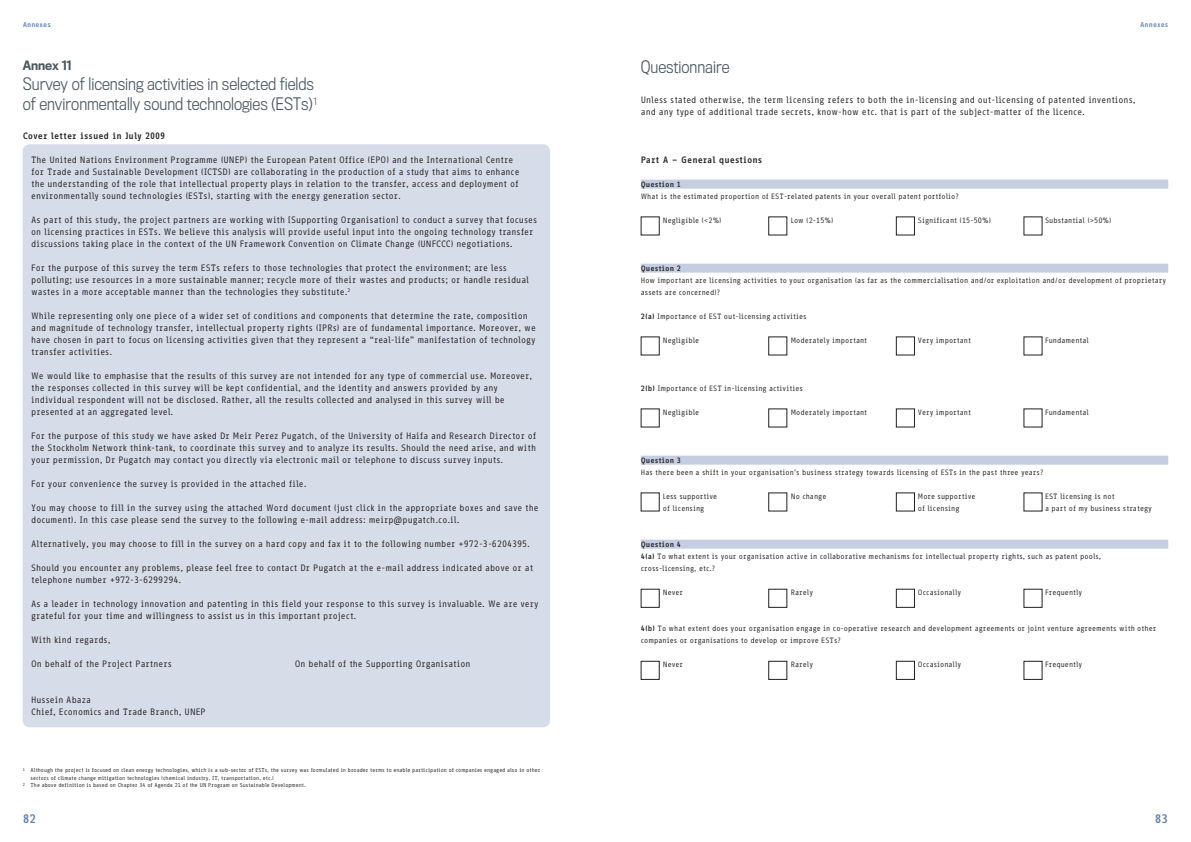
<style>
.page{position:relative;width:1191px;height:842px;background:#fff}
.page>*{position:absolute;margin:0;border:0;box-sizing:border-box;transform-origin:0 0}
.t1{font:300 16px/20px "Titling Gothic FB Narrow";color:#4b575e}
.t2{font:500 12px "Titling Gothic FB Narrow";color:#4b575e}
.t3{font:700 12px "Info Office";color:#5f7fb0}
.t4{font:9px/12px "Info Office";color:#231f20}
.t5{font:700 9px "Info Office";color:#231f20}
.t6{font:7.5px/12px "Info Office";color:#231f20}
.t7{font:700 7.5px "Info Office";color:#231f20}
.t8{font:700 7px "Info Office";color:#5f7fb0}
.t9{font:5.5px "Info Office";color:#231f20}
.s1{font-weight:700}
</style>
<div class="page">
<div style="left:23px;top:144px;width:527px;height:583px;background:#d7dce9;border-radius:7px"></div>
<div style="left:641px;top:180px;width:527px;height:9px;background:#c5cde1"></div>
<div style="left:641px;top:264px;width:527px;height:9px;background:#c5cde1"></div>
<div style="left:641px;top:456px;width:527px;height:9px;background:#c5cde1"></div>
<div style="left:641px;top:540px;width:527px;height:9px;background:#c5cde1"></div>
<div style="left:768px;top:217px;width:19px;height:18px;border:1px solid #231f20"></div>
<div style="left:641px;top:589px;width:18px;height:19px;border:1px solid #231f20"></div>
<div style="left:641px;top:661px;width:18px;height:19px;border:1px solid #231f20"></div>
<div style="left:768px;top:337px;width:19px;height:18px;border:1px solid #231f20"></div>
<div style="left:768px;top:409px;width:19px;height:18px;border:1px solid #231f20"></div>
<div style="left:768px;top:493px;width:19px;height:18px;border:1px solid #231f20"></div>
<div style="left:768px;top:589px;width:19px;height:19px;border:1px solid #231f20"></div>
<div style="left:768px;top:661px;width:19px;height:19px;border:1px solid #231f20"></div>
<div style="left:896px;top:589px;width:18px;height:19px;border:1px solid #231f20"></div>
<div style="left:896px;top:661px;width:18px;height:19px;border:1px solid #231f20"></div>
<div style="left:1023px;top:661px;width:19px;height:19px;border:1px solid #231f20"></div>
<p class="t8" style="left:23px;top:22px;width:30px">Annexes</p>
<p class="t8" style="left:1140px;top:22px;width:30px">Annexes</p>
<h2 class="t2" style="left:23px;top:60px;width:51px">Annex 11</h2>
<h1 class="t1" style="left:23px;top:75px;width:296px">Survey of licensing activities in selected fields of environmentally sound technologies (ESTs)<sup>1</sup></h1>
<p class="t5" style="left:23px;top:133px;width:144px">Cover letter issued in July 2009</p>
<p class="t4" style="left:31px;top:155px;width:490px">The United Nations Environment Programme (UNEP) the European Patent Office (EPO) and the International Centre for Trade and Sustainable Development (ICTSD) are collaborating in the production of a study that aims to enhance the understanding of the role that intellectual property plays in relation to the transfer, access and deployment of environmentally sound technologies (ESTs), starting with the energy generation sector.</p>
<p class="t4" style="left:31px;top:215px;width:507px">As part of this study, the project partners are working with [Supporting Organisation] to conduct a survey that focuses on licensing practices in ESTs. We believe this analysis will provide useful input into the ongoing technology transfer discussions taking place in the context of the UN Framework Convention on Climate Change (UNFCCC) negotiations.</p>
<p class="t4" style="left:31px;top:263px;width:499px">For the purpose of this survey the term ESTs refers to those technologies that protect the environment; are less polluting; use resources in a more sustainable manner; recycle more of their wastes and products; or handle residual wastes in a more acceptable manner than the technologies they substitute.<sup>2</sup></p>
<p class="t4" style="left:31px;top:311px;width:506px">While representing only one piece of a wider set of conditions and components that determine the rate, composition and magnitude of technology transfer, intellectual property rights (IPRs) are of fundamental importance. Moreover, we have chosen in part to focus on licensing activities given that they represent a “real-life” manifestation of technology transfer activities.</p>
<p class="t4" style="left:31px;top:371px;width:502px">We would like to emphasise that the results of this survey are not intended for any type of commercial use. Moreover, the responses collected in this survey will be kept confidential, and the identity and answers provided by any individual respondent will not be disclosed. Rather, all the results collected and analysed in this survey will be presented at an aggregated level.</p>
<p class="t4" style="left:31px;top:431px;width:507px;text-align:justify">For the purpose of this study we have asked Dr Meir Perez Pugatch, of the University of Haifa and Research Director of the Stockholm Network think-tank, to coordinate this survey and to analyze its results. Should the need arise, and with your permission, Dr Pugatch may contact you directly via electronic mail or telephone to discuss survey inputs.</p>
<p class="t4" style="left:31px;top:479px;width:277px">For your convenience the survey is provided in the attached file.</p>
<p class="t4" style="left:31px;top:503px;width:509px">You may choose to fill in the survey using the attached Word document (just click in the appropriate boxes and save the document). In this case please send the survey to the following e-mail address: meirp@pugatch.co.il.</p>
<p class="t4" style="left:31px;top:539px;width:500px">Alternatively, you may choose to fill in the survey on a hard copy and fax it to the following number +972-3-6204395.</p>
<p class="t4" style="left:31px;top:563px;width:503px">Should you encounter any problems, please feel free to contact Dr Pugatch at the e-mail address indicated above or at telephone number +972-3-6299294.</p>
<p class="t4" style="left:31px;top:599px;width:509px">As a leader in technology innovation and patenting in this field your response to this survey is invaluable. We are very grateful for your time and willingness to assist us in this important project.</p>
<p class="t4" style="left:31px;top:635px;width:81px">With kind regards,</p>
<p class="t4" style="left:31px;top:659px;width:142px">On behalf of the Project Partners</p>
<p class="t4" style="left:295px;top:659px;width:177px">On behalf of the Supporting Organisation</p>
<p class="t4" style="left:31px;top:695px;width:176px">Hussein Abaza<br>Chief, Economics and Trade Branch, UNEP</p>
<h1 class="t1" style="left:641px;top:58px;width:90px">Questionnaire</h1>
<p class="t4" style="left:641px;top:95px;width:496px">Unless stated otherwise, the term licensing refers to both the in-licensing and out-licensing of patented inventions, and any type of additional trade secrets, know-how etc. that is part of the subject-matter of the licence.</p>
<p class="t5" style="left:641px;top:157px;width:123px">Part A – General questions</p>
<p class="t7" style="left:641px;top:182px;width:42px">Question 1</p>
<p class="t6" style="left:641px;top:191px;width:319px">What is the estimated proportion of EST-related patents in your overall patent portfolio?</p>
<p class="t6" style="left:663px;top:215px;width:60px">Negligible (&lt;2%)</p>
<p class="t6" style="left:791px;top:215px;width:44px">Low (2-15%)</p>
<p class="t6" style="left:918px;top:215px;width:75px">Significant (15-50%)</p>
<p class="t6" style="left:1045px;top:215px;width:68px">Substantial (&gt;50%)</p>
<p class="t7" style="left:641px;top:266px;width:42px">Question 2</p>
<p class="t6" style="left:641px;top:275px;width:527px">How important are licensing activities to your organisation (as far as the commercialisation and/or exploitation and/or development of proprietary assets are concerned)?</p>
<p class="t6" style="left:641px;top:311px;width:167px"><span class="s1">2(a)</span> Importance of EST out-licensing activities</p>
<p class="t6" style="left:663px;top:335px;width:38px">Negligible</p>
<p class="t6" style="left:791px;top:335px;width:78px">Moderately important</p>
<p class="t6" style="left:918px;top:335px;width:55px">Very important</p>
<p class="t6" style="left:1045px;top:335px;width:45px">Fundamental</p>
<p class="t6" style="left:641px;top:383px;width:163px"><span class="s1">2(b)</span> Importance of EST in-licensing activities</p>
<p class="t6" style="left:663px;top:407px;width:38px">Negligible</p>
<p class="t6" style="left:791px;top:407px;width:78px">Moderately important</p>
<p class="t6" style="left:918px;top:407px;width:55px">Very important</p>
<p class="t6" style="left:1045px;top:407px;width:45px">Fundamental</p>
<p class="t7" style="left:641px;top:458px;width:42px">Question 3</p>
<p class="t6" style="left:641px;top:467px;width:404px">Has there been a shift in your organisation’s business strategy towards licensing of ESTs in the past three years?</p>
<p class="t6" style="left:663px;top:491px;width:56px">Less supportive</p>
<p class="t6" style="left:791px;top:491px;width:37px">No change</p>
<p class="t6" style="left:918px;top:491px;width:59px">More supportive</p>
<p class="t6" style="left:1045px;top:491px;width:71px">EST licensing is not</p>
<p class="t6" style="left:663px;top:503px;width:43px">of licensing</p>
<p class="t6" style="left:918px;top:503px;width:43px">of licensing</p>
<p class="t6" style="left:1045px;top:503px;width:108px">a part of my business strategy</p>
<p class="t6" style="left:641px;top:539px;width:462px"><span class="s1">Question 4<br>4(a)</span> To what extent is your organisation active in collaborative mechanisms for intellectual property rights, such as patent pools, cross-licensing, etc.?</p>
<p class="t6" style="left:663px;top:587px;width:22px">Never</p>
<p class="t6" style="left:791px;top:587px;width:24px">Rarely</p>
<p class="t6" style="left:918px;top:587px;width:45px">Occasionally</p>
<p class="t6" style="left:1045px;top:587px;width:39px">Frequently</p>
<p class="t6" style="left:641px;top:623px;width:517px"><span class="s1">4(b)</span> To what extent does your organisation engage in co-operative research and development agreements or joint venture agreements with other companies or organisations to develop or improve ESTs?</p>
<p class="t6" style="left:663px;top:659px;width:22px">Never</p>
<p class="t6" style="left:791px;top:659px;width:24px">Rarely</p>
<p class="t6" style="left:918px;top:659px;width:45px">Occasionally</p>
<p class="t6" style="left:1045px;top:659px;width:39px">Frequently</p>
<p class="t9" style="left:23px;top:768px;width:519px"><sup>1</sup> Although the project is focused on clean energy technologies, which is a sub-sector of ESTs, the survey was formulated in broader terms to enable participation of companies engaged also in other</p>
<p class="t9" style="left:31px;top:776px;width:245px">sectors of climate change mitigation technologies (chemical industry, IT, transportation, etc.)</p>
<p class="t9" style="left:23px;top:783px;width:285px"><sup>2</sup> The above definition is based on Chapter 34 of Agenda 21 of the UN Program on Sustainable Development.</p>
<h2 class="t3" style="left:23px;top:815px;width:15px">82</h2>
<h2 class="t3" style="left:1154px;top:815px;width:15px">83</h2>
</div>
